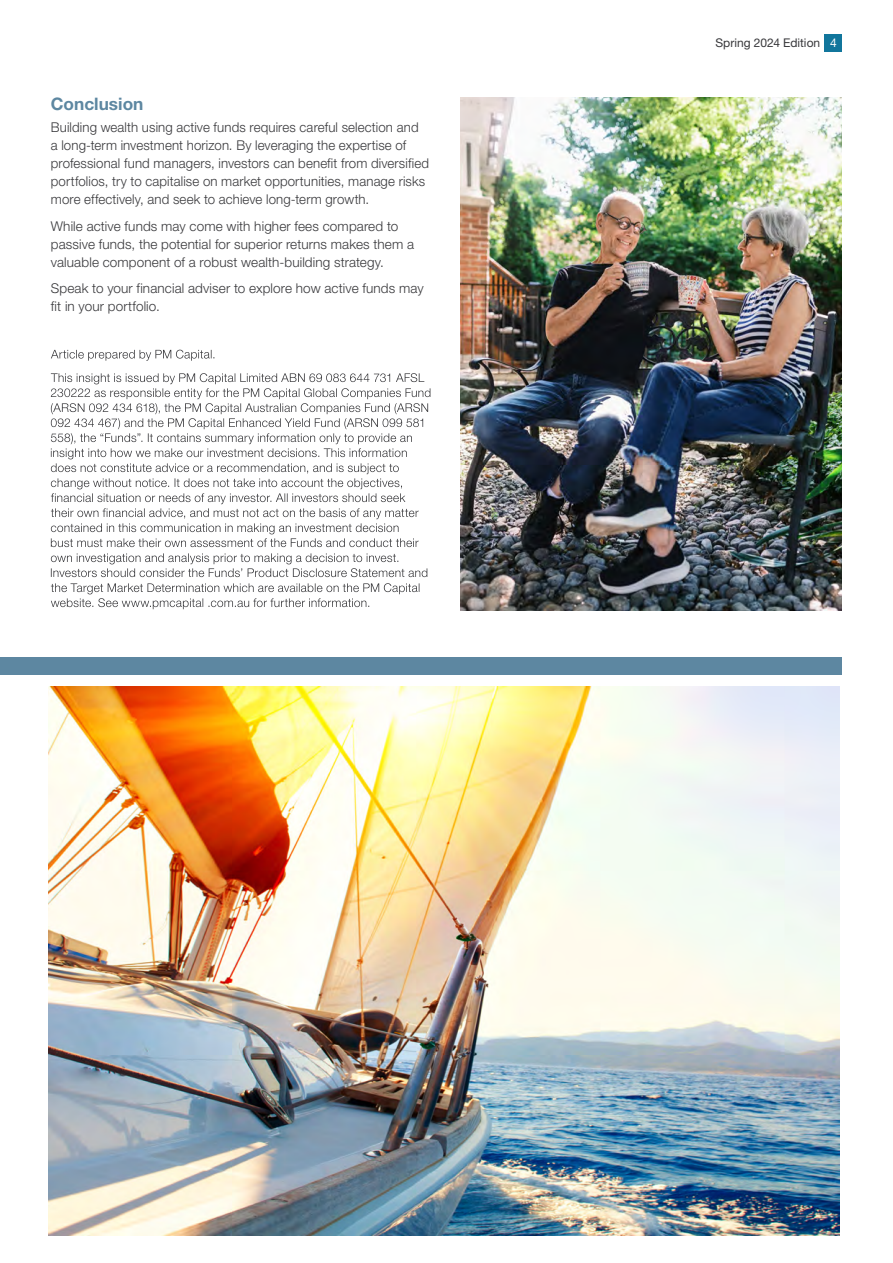
<style>
.page{position:relative;width:893px;height:1263px;background:#fff}
.page>*{position:absolute;margin:0;border:0;box-sizing:border-box;transform-origin:0 0}
.t1{font:700 17.25px "Helvetica Neue LT Std";color:#5d87a1}
.t2{font:300 13.5px/18px "Helvetica Neue LT Std";letter-spacing:.01em;color:#38383b}
.t3{font:12px "Helvetica Neue LT Std";color:#38383b}
.t4{font:12px "Helvetica Neue LT Std";color:#fff}
</style>
<div class="page">
<div style="left:825px;top:34px;width:17px;height:17px;background:#11769c"></div>
<div style="left:0;top:657px;width:842px;height:17px;background:#5d87a1"></div>
<svg style="left:51px;top:350px;width:163px;height:11px"></svg>
<svg style="left:51px;top:373px;width:379px;height:174px"></svg>
<svg style="left:51px;top:553px;width:376px;height:24px"></svg>
<svg style="left:51px;top:583px;width:368px;height:26px"></svg>
<img style="left:460px;top:98px;width:382px;height:512px">
<img style="left:48px;top:686px;width:791px;height:549px">
<p class="t1" style="left:51px;top:93px;width:94px">Conclusion</p>
<p class="t2" style="left:51px;top:118px;width:380px">Building wealth using active funds requires careful selection and<br>a long-term investment horizon. By leveraging the expertise of professional fund managers, investors can benefit from diversified portfolios, try to capitalise on market opportunities, manage risks more effectively, and seek to achieve long-term growth.</p>
<p class="t2" style="left:51px;top:217px;width:365px">While active funds may come with higher fees compared to passive funds, the potential for superior returns makes them a valuable component of a robust wealth-building strategy.</p>
<p class="t2" style="left:51px;top:279px;width:374px">Speak to your financial adviser to explore how active funds may fit in your portfolio.</p>
<p class="t3" style="left:715px;top:36px;width:106px">Spring 2024 Edition</p>
<p class="t4" style="left:830px;top:36px;width:8px">4</p>
</div>
